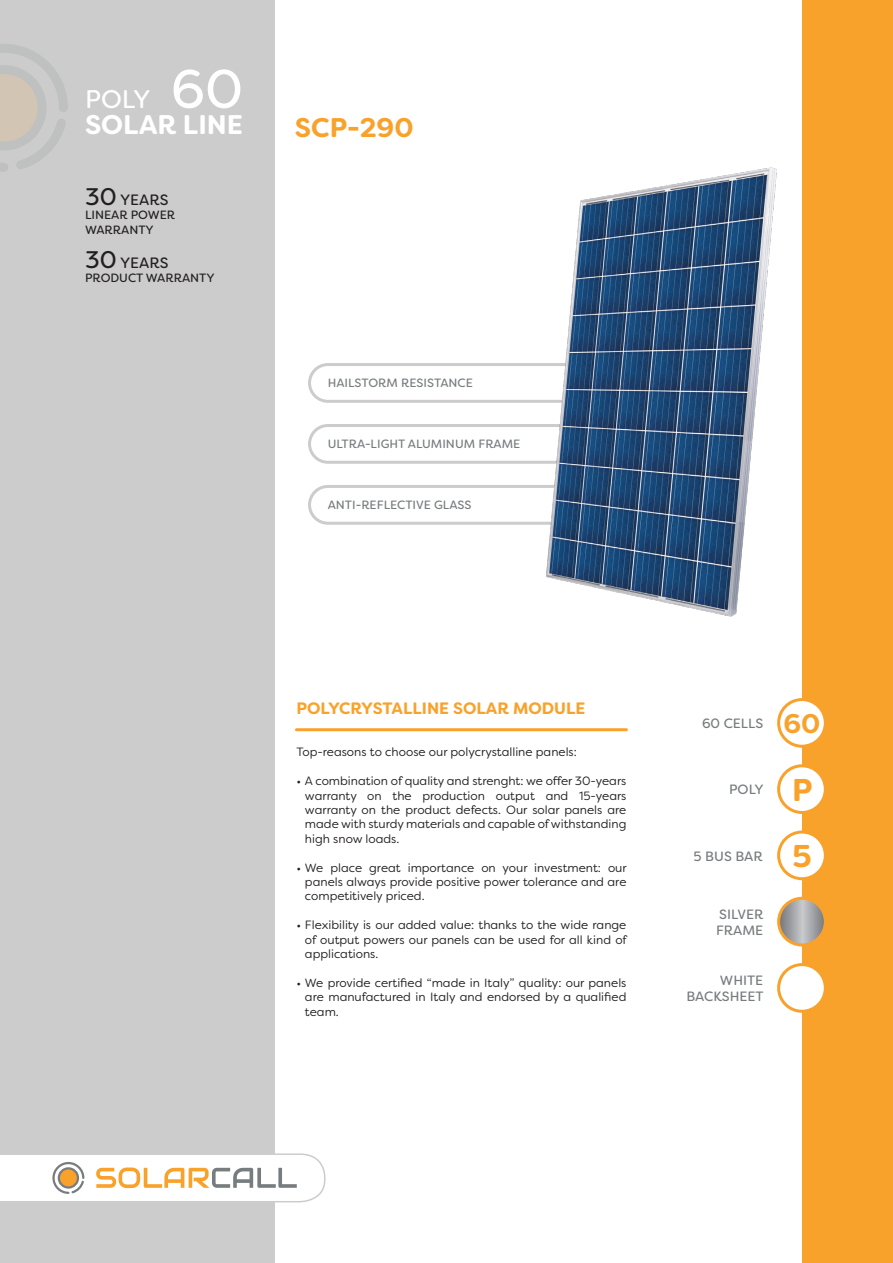
<style>
.page{position:relative;width:893px;height:1263px;background:#fff}
.page>*{position:absolute;margin:0;border:0;box-sizing:border-box;transform-origin:0 0}
.t1{font:54px "Filson Soft";color:#fff}
.t2{font:700 31.5px "Filson Soft";color:#f9a22b}
.t3{font:700 27px "Filson Soft";color:#fff}
.t4{font:700 27px "Filson Soft";color:#f9a22b}
.t5{font:25.5px "Filson Soft";color:#fff}
.t6{font:700 16.5px "Filson Soft";color:#f9a22b}
.t7{font:15px "Filson Soft";color:#231f20}
.t8{font:13.5px "Filson Soft";color:#777c7e}
.t9{font:12px/14.4px "Filson Soft";color:#231f20;text-align:justify}
.t10{font:12px "Filson Soft";color:#777c7e}
.t11{font:12px "Filson Soft";color:#231f20}
.s1{font-size:24px}
</style>
<div class="page">
<div style="left:0;top:0;width:274px;height:1263px;background:#ccc"></div>
<svg style="left:0;top:1153px;width:326px;height:50px"></svg>
<svg style="left:0;top:44px;width:68px;height:127px"></svg>
<div style="left:802px;top:0;width:91px;height:1263px;background:#f9a22b"></div>
<hr style="left:296px;top:728px;width:330px;height:3px;background:#f9a22b">
<div style="left:779px;top:766px;width:46px;height:46px;background:#fff;border-radius:50%"></div>
<div style="left:777px;top:764px;width:50px;height:50px;border:3px solid #f9a22b;border-radius:50%"></div>
<div style="left:779px;top:699px;width:46px;height:47px;background:#fff;border-radius:50%"></div>
<div style="left:777px;top:698px;width:50px;height:50px;border:3px solid #f9a22b;border-radius:50%"></div>
<div style="left:779px;top:832px;width:46px;height:47px;background:#fff;border-radius:50%"></div>
<div style="left:777px;top:830px;width:50px;height:50px;border:3px solid #f9a22b;border-radius:50%"></div>
<div style="left:779px;top:964px;width:46px;height:47px;background:#fff;border-radius:50%"></div>
<div style="left:777px;top:963px;width:50px;height:50px;border:3px solid #f9a22b;border-radius:50%"></div>
<svg style="left:779px;top:898px;width:46px;height:47px;background:#aba7a1"></svg>
<div style="left:777px;top:897px;width:50px;height:49px;border:3px solid #f9a22b;border-radius:50%"></div>
<div style="left:308px;top:363px;width:282px;height:40px;border:3px solid #ccc;border-radius:18px"></div>
<div style="left:308px;top:424px;width:282px;height:40px;border:3px solid #ccc;border-radius:18px"></div>
<div style="left:308px;top:485px;width:282px;height:40px;border:3px solid #ccc;border-radius:18px"></div>
<img style="left:461px;top:167px;width:316px;height:450px">
<p class="t5" style="left:85px;top:82px;width:67px">POLY</p>
<p class="t1" style="left:171px;top:54px;width:74px">60</p>
<p class="t3" style="left:85px;top:107px;width:160px">SOLAR LINE</p>
<p class="t7" style="left:85px;top:190px;width:85px"><span class="s1">30</span> YEARS</p>
<p class="t11" style="left:85px;top:207px;width:92px">LINEAR POWER</p>
<p class="t11" style="left:85px;top:222px;width:70px">WARRANTY</p>
<p class="t7" style="left:85px;top:253px;width:85px"><span class="s1">30</span> YEARS</p>
<p class="t11" style="left:85px;top:270px;width:131px">PRODUCT WARRANTY</p>
<p class="t4" style="left:295px;top:110px;width:120px">SCP-290</p>
<p class="t10" style="left:328px;top:375px;width:147px">HAILSTORM RESISTANCE</p>
<p class="t10" style="left:328px;top:436px;width:194px">ULTRA-LIGHT ALUMINUM FRAME</p>
<p class="t10" style="left:328px;top:497px;width:145px">ANTI-REFLECTIVE GLASS</p>
<p class="t6" style="left:296px;top:697px;width:291px">POLYCRYSTALLINE SOLAR MODULE</p>
<p class="t9" style="left:296px;top:745px;width:282px">Top-reasons to choose our polycrystalline panels:</p>
<p class="t9" style="left:305px;top:774px;width:323px;text-indent:-9px">• A combination of quality and strenght: we offer 30-years warranty on the production output and 15-years warranty on the product defects. Our solar panels are made with sturdy materials and capable of withstanding high snow loads.</p>
<p class="t9" style="left:305px;top:860px;width:323px;text-indent:-9px">• We place great importance on your investment: our panels always provide positive power tolerance and are competitively priced.</p>
<p class="t9" style="left:305px;top:918px;width:323px;text-indent:-9px">• Flexibility is our added value: thanks to the wide range of output powers our panels can be used for all kind of applications.</p>
<p class="t9" style="left:305px;top:975px;width:323px;text-indent:-9px">• We provide certified “made in Italy” quality: our panels are manufactured in Italy and endorsed by a qualified team.</p>
<p class="t8" style="left:702px;top:715px;width:63px">60 CELLS</p>
<p class="t4" style="left:783px;top:706px;width:38px">60</p>
<p class="t8" style="left:729px;top:781px;width:36px">POLY</p>
<p class="t2" style="left:792px;top:769px;width:22px">P</p>
<p class="t8" style="left:694px;top:847px;width:71px">5 BUS BAR</p>
<p class="t2" style="left:792px;top:835px;width:21px">5</p>
<p class="t8" style="left:719px;top:905px;width:45px">SILVER</p>
<p class="t8" style="left:716px;top:921px;width:49px">FRAME</p>
<p class="t8" style="left:720px;top:972px;width:45px">WHITE</p>
<p class="t8" style="left:687px;top:988px;width:79px">BACKSHEET</p>
</div>
